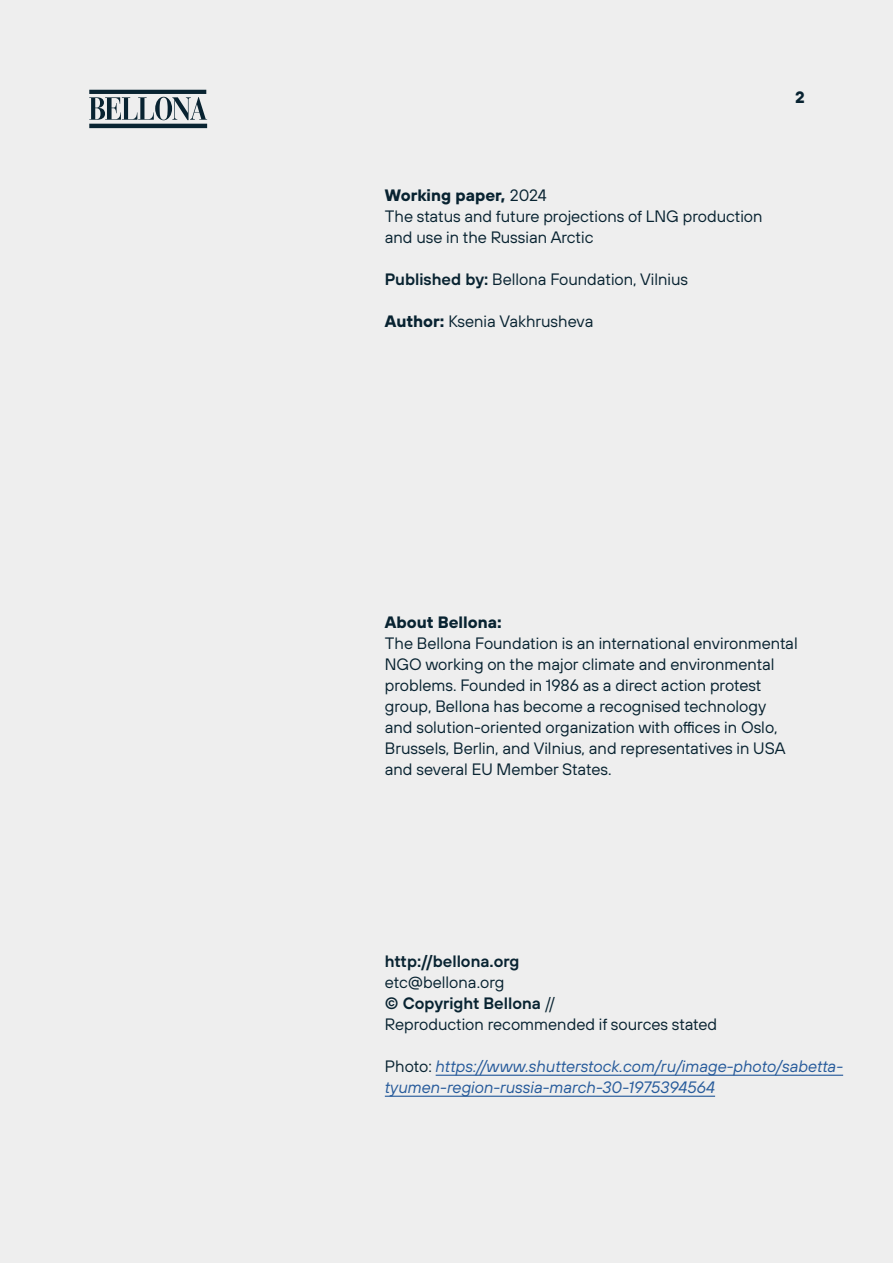
<style>
.page{position:relative;width:893px;height:1263px;background:#eee}
.page>*{position:absolute;margin:0;border:0;box-sizing:border-box;transform-origin:0 0}
.t1{font:16.5px/21px "TT Hoves Pro";color:#082331}
.t2{font:italic 16.5px/21px "TT Hoves Pro";color:#275b9b}
.t3{font:16.5px "TT Hoves Pro Dm Bd";color:#082331}
.t4{font:700 16.5px "TT Hoves Pro";color:#082331}
.s1{font-weight:700}
.s2{font-family:"TT Hoves Pro Dm Bd"}
.s3{font-family:"TT Hoves Pro"}
.s4{font-style:normal;color:#082331}
</style>
<div class="page">
<svg style="left:89px;top:90px;width:118px;height:38px"></svg>
<hr style="left:436px;top:1075px;width:407px;height:1px;background:#275b9b">
<hr style="left:385px;top:1096px;width:330px;height:1px;background:#275b9b">
<p class="t1" style="left:385px;top:185px;width:379px"><span class="s1">Working paper,</span> 2024<br>The status and future projections of LNG production and use in the Russian Arctic</p>
<p class="t1" style="left:385px;top:269px;width:305px"><span class="s2">Published by:</span> Bellona Foundation, Vilnius</p>
<p class="t1" style="left:385px;top:311px;width:210px"><span class="s1">Author:</span> Ksenia Vakhrusheva</p>
<p class="t4" style="left:795px;top:85px;width:11px">2</p>
<p class="t4" style="left:385px;top:610px;width:118px">About Bellona:</p>
<p class="t1" style="left:385px;top:633px;width:414px">The Bellona Foundation is an international environmental NGO working on the major climate and environmental problems. Founded in 1986 as a direct action protest group, Bellona has become a recognised technology and solution-oriented organization with offices in Oslo, Brussels, Berlin, and Vilnius, and representatives in USA and several EU Member States.</p>
<p class="t3" style="left:385px;top:949px;width:136px">http://bellona.org</p>
<p class="t1" style="left:385px;top:972px;width:121px">etc@bellona.org</p>
<p class="t3" style="left:385px;top:991px;width:172px">© Copyright Bellona <span class="s3">//</span></p>
<p class="t1" style="left:385px;top:1014px;width:334px">Reproduction recommended if sources stated</p>
<p class="t2" style="left:385px;top:1056px;width:460px"><span class="s4">Photo:</span> https://www.shutterstock.com/ru/image-photo/sabetta&shy;tyumen-region-russia-march-30-1975394564</p>
</div>
